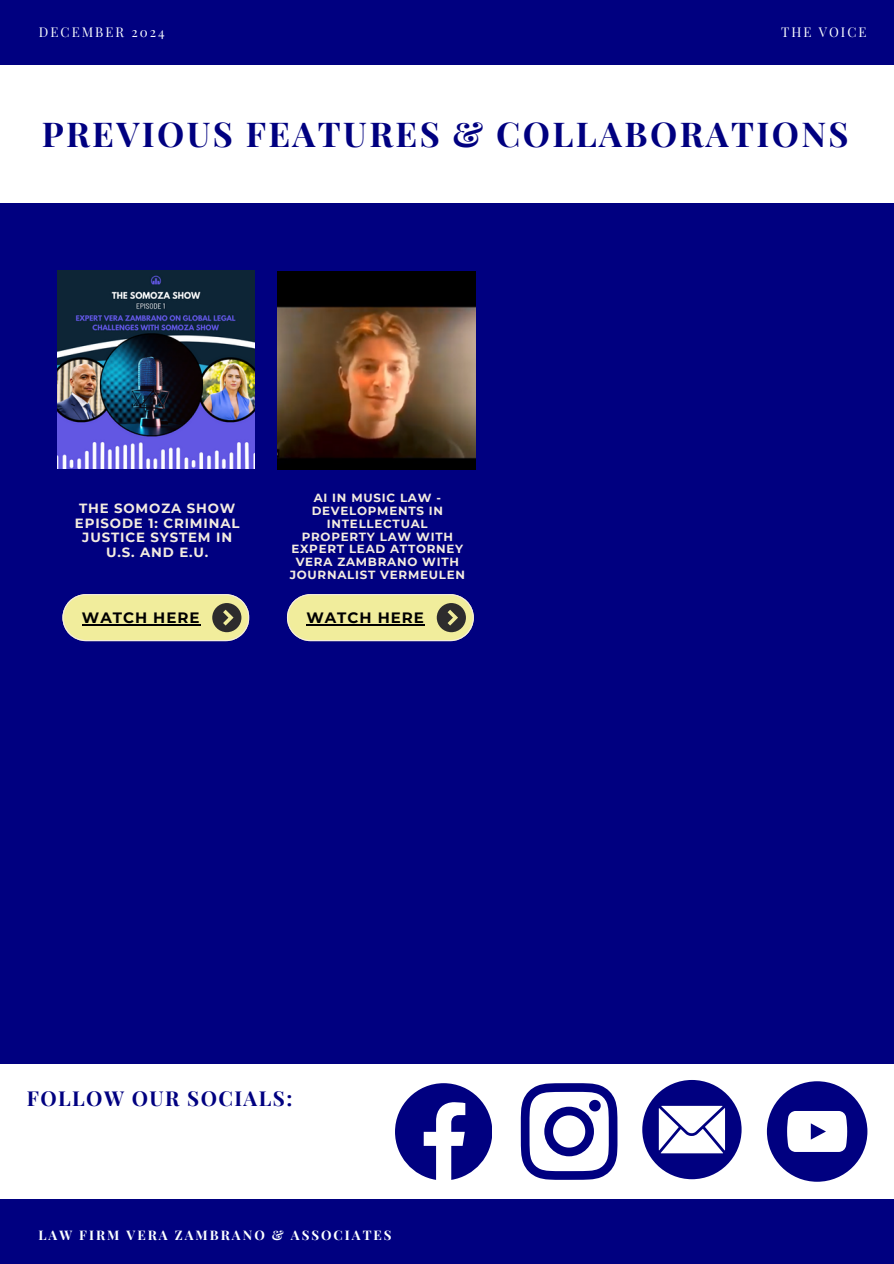
<style>
.page{position:relative;width:894px;height:1264px;background:#fff}
.page>*{position:absolute;margin:0;border:0;box-sizing:border-box;transform-origin:0 0}
.t1{font:700 34.35px "Playfair Display";letter-spacing:.07em;color:#000080}
.t2{font:700 20.55px "Playfair Display";letter-spacing:.07em;color:#000080}
.t3{font:700 15px "Montserrat";letter-spacing:.065em;color:#000}
.t4{font:700 13.35px/14.4px "Montserrat";letter-spacing:.065em;color:#f4ece0;text-align:center}
.t5{font:700 13.2px "Playfair Display";letter-spacing:.15em;color:#fcffff}
.t6{font:13.2px "Playfair Display";letter-spacing:.15em;color:#fcffff}
.t7{font:700 11.85px/12.8px "Montserrat";letter-spacing:.065em;color:#f4ece0;text-align:center}
</style>
<div class="page">
<div style="left:0;top:0;width:893px;height:64px;background:#000080"></div>
<div style="left:0;top:203px;width:893px;height:438px;background:#000080"></div>
<div style="left:0;top:1199px;width:893px;height:64px;background:#000080"></div>
<div style="left:0;top:626px;width:893px;height:437px;background:#000080"></div>
<img style="left:57px;top:270px;width:198px;height:198px">
<svg style="left:62px;top:594px;width:187px;height:47px;background:#d3cf94"></svg>
<hr style="left:82px;top:624px;width:118px;height:1px;background:#000">
<svg style="left:520px;top:1083px;width:97px;height:96px"></svg>
<svg style="left:642px;top:1080px;width:99px;height:98px"></svg>
<svg style="left:395px;top:1083px;width:96px;height:96px"></svg>
<svg style="left:766px;top:1081px;width:100px;height:100px"></svg>
<img style="left:277px;top:271px;width:198px;height:198px">
<svg style="left:287px;top:594px;width:186px;height:47px;background:#d4d094"></svg>
<hr style="left:306px;top:624px;width:119px;height:1px;background:#000">
<h1 class="t6" style="left:39px;top:23px;width:127px">DECEMBER 2024</h1>
<p class="t6" style="left:781px;top:23px;width:87px">THE VOICE</p>
<p class="t1" style="left:42px;top:110px;width:808px">PREVIOUS FEATURES &amp; COLLABORATIONS</p>
<h3 class="t4" style="left:75px;top:501px;width:166px">THE SOMOZA SHOW<br>EPISODE 1: CRIMINAL<br>JUSTICE SYSTEM IN<br>U.S. AND E.U.</h3>
<h5 class="t3" style="left:82px;top:608px;width:119px">WATCH HERE</h5>
<p class="t7" style="left:289px;top:491px;width:177px">AI IN MUSIC LAW -<br>DEVELOPMENTS IN<br>INTELLECTUAL<br>PROPERTY LAW WITH<br>EXPERT LEAD ATTORNEY<br>VERA ZAMBRANO WITH<br>JOURNALIST VERMEULEN</p>
<p class="t3" style="left:306px;top:608px;width:119px">WATCH HERE</p>
<h3 class="t2" style="left:27px;top:1083px;width:267px">FOLLOW OUR SOCIALS:</h3>
<h4 class="t5" style="left:38px;top:1225px;width:354px">LAW FIRM VERA ZAMBRANO &amp; ASSOCIATES</h4>
</div>
